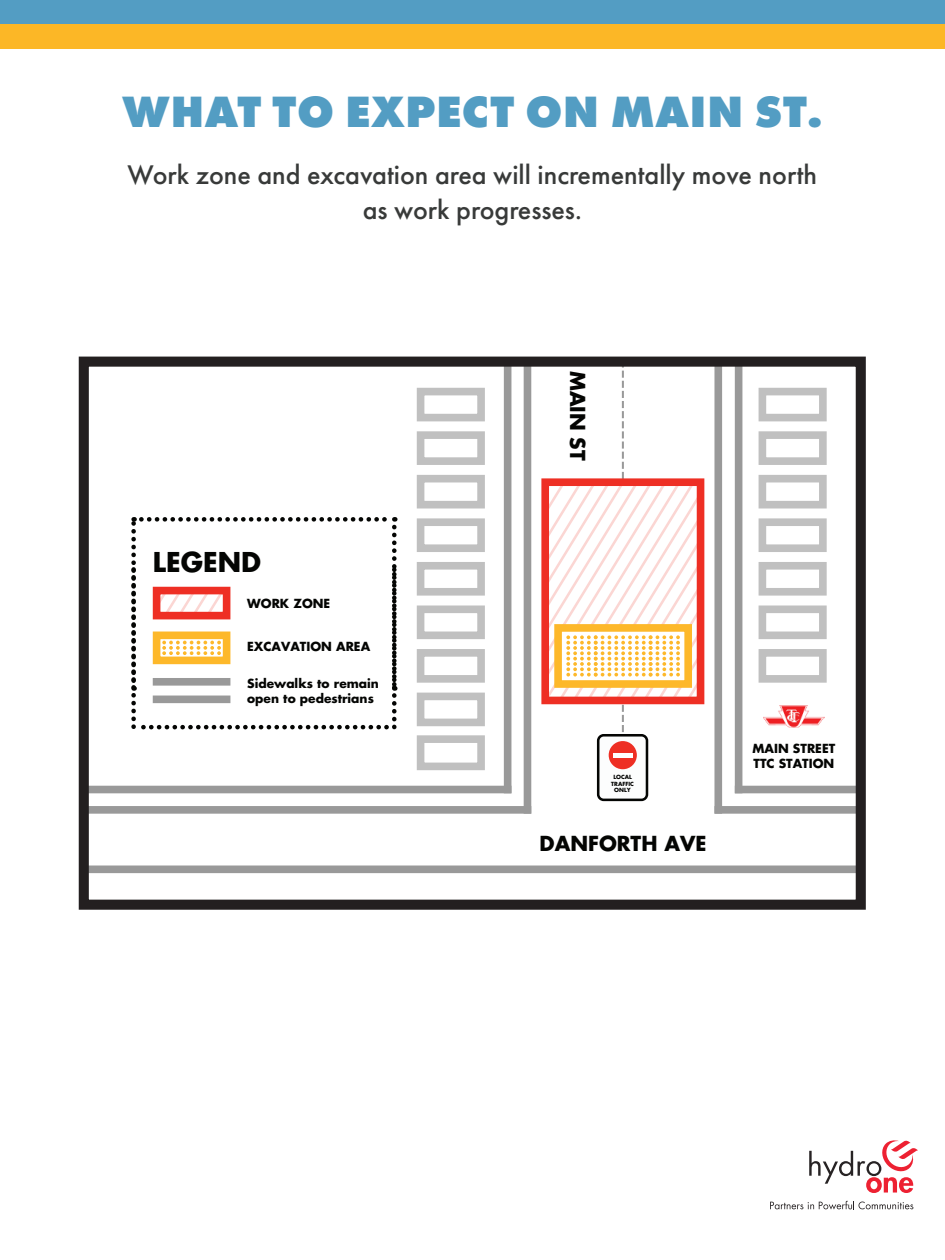
<style>
.page{position:relative;width:945px;height:1260px;background:#fff}
.page>*{position:absolute;margin:0;border:0;box-sizing:border-box;transform-origin:0 0}
.heading{font:800 45.5px "Futura PT";letter-spacing:.01em;color:#539dc3}
.paragraph{font:500 28px/35px "Futura PT";color:#383a39;text-align:center}
.t1{font:700 26.6px "Futura Std";color:#040503}
.t2{font:700 20.12px "Futura Std";color:#040503}
.t3{font:700 12.25px/14.7px "Futura Std";color:#040503}
.t4{font:700 5.6px/6.6px "Futura Std";color:#040503;text-align:center}
</style>
<div class="page">
<svg style="left:809px;top:1140px;width:109px;height:53px"></svg>
<svg style="left:770px;top:1201px;width:143px;height:9px"></svg>
<div style="left:0;top:24px;width:945px;height:24px;background:#fcb726"></div>
<div style="left:0;top:0;width:945px;height:24px;background:#539dc3"></div>
<div style="left:88px;top:806px;width:439px;height:8px;background:#999"></div>
<div style="left:88px;top:786px;width:420px;height:7px;background:#999"></div>
<div style="left:718px;top:806px;width:142px;height:8px;background:#999"></div>
<div style="left:739px;top:786px;width:121px;height:7px;background:#999"></div>
<div style="left:88px;top:866px;width:772px;height:7px;background:#999"></div>
<div style="left:524px;top:362px;width:7px;height:448px;background:#999"></div>
<div style="left:504px;top:362px;width:7px;height:428px;background:#999"></div>
<div style="left:714px;top:362px;width:8px;height:448px;background:#999"></div>
<div style="left:735px;top:362px;width:7px;height:428px;background:#999"></div>
<div style="left:597px;top:734px;width:51px;height:67px;border:3px solid #040503;border-radius:5px"></div>
<div style="left:541px;top:478px;width:163px;height:226px;border:8px solid #ee2f24"></div>
<svg style="left:545px;top:370px;width:156px;height:409px"></svg>
<svg style="left:131px;top:517px;width:266px;height:212px"></svg>
<div style="left:417px;top:693px;width:68px;height:33px;border:8px solid #c0c0c0"></div>
<div style="left:417px;top:735px;width:68px;height:35px;border:8px solid #c0c0c0"></div>
<div style="left:417px;top:562px;width:68px;height:34px;border:8px solid #c0c0c0"></div>
<div style="left:417px;top:518px;width:68px;height:34px;border:8px solid #c0c0c0"></div>
<div style="left:417px;top:475px;width:68px;height:33px;border:8px solid #c0c0c0"></div>
<div style="left:417px;top:431px;width:68px;height:34px;border:8px solid #c0c0c0"></div>
<div style="left:417px;top:388px;width:68px;height:33px;border:8px solid #c0c0c0"></div>
<div style="left:417px;top:606px;width:68px;height:33px;border:8px solid #c0c0c0"></div>
<div style="left:417px;top:649px;width:68px;height:34px;border:8px solid #c0c0c0"></div>
<div style="left:759px;top:562px;width:68px;height:34px;border:8px solid #c0c0c0"></div>
<div style="left:759px;top:518px;width:68px;height:34px;border:8px solid #c0c0c0"></div>
<div style="left:759px;top:475px;width:68px;height:33px;border:8px solid #c0c0c0"></div>
<div style="left:759px;top:431px;width:68px;height:34px;border:8px solid #c0c0c0"></div>
<div style="left:759px;top:388px;width:68px;height:33px;border:8px solid #c0c0c0"></div>
<div style="left:759px;top:606px;width:68px;height:33px;border:8px solid #c0c0c0"></div>
<div style="left:759px;top:649px;width:68px;height:34px;border:8px solid #c0c0c0"></div>
<img style="left:764px;top:705px;width:60px;height:23px">
<div style="left:79px;top:357px;width:787px;height:553px;border:10px solid #231f20"></div>
<p class="heading" style="left:122px;top:83px;width:702px">WHAT TO EXPECT ON MAIN ST.</p>
<p class="paragraph" style="left:127px;top:157px;width:691px">Work zone and excavation area will incrementally move north as work progresses.</p>
<p class="t1" style="left:153px;top:545px;width:110px">LEGEND</p>
<p class="t3" style="left:247px;top:596px;width:85px">WORK ZONE</p>
<p class="t3" style="left:247px;top:639px;width:124px">EXCAVATION AREA</p>
<p class="t3" style="left:247px;top:676px;width:133px">Sidewalks to remain open to pedestrians</p>
<p class="t2" style="left:591px;top:371px;width:91px;rotate:90deg">MAIN ST</p>
<p class="t4" style="left:611px;top:774px;width:24px">LOCAL<br>TRAFFIC<br>ONLY</p>
<p class="t2" style="left:540px;top:830px;width:169px">DANFORTH AVE</p>
<p class="t3" style="left:753px;top:741px;width:84px">MAIN STREET<br>TTC STATION</p>
</div>
